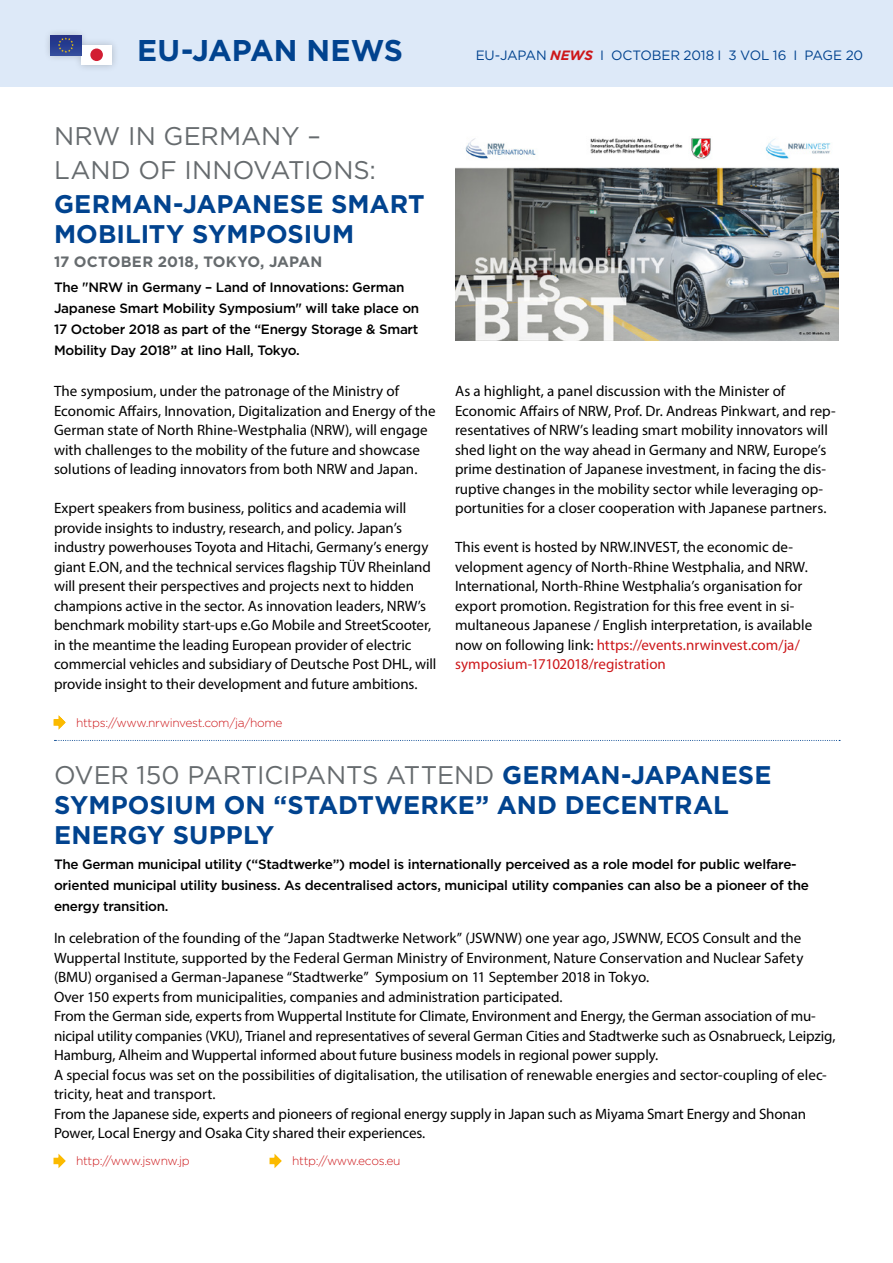
<style>
.page{position:relative;width:893px;height:1263px;background:#fff}
.page>*{position:absolute;margin:0;border:0;box-sizing:border-box;transform-origin:0 0}
.t1{font:700 30px "Gotham";letter-spacing:-.005em;color:#01438f}
.t2{font:700 25.5px/30px "Gotham";letter-spacing:.005em;color:#01438f}
.t3{font:25.5px/34.2px "Gotham";letter-spacing:.005em;color:#666b6e}
.t4{font:15px/19.5px "Myriad Pro";letter-spacing:-.005em;color:#000}
.t5{font:700 15px "Gotham";letter-spacing:.01em;color:#666b6e}
.t6{font:500 13.5px/21px "Gotham";letter-spacing:-.02em;color:#000}
.t7{font:13.5px "Gotham";letter-spacing:-.015em;color:#01438f}
.t8{font:300 12px "Gotham";letter-spacing:-.025em;color:#cd171a}
.s1{font-size:24px}
.s2{font-weight:700;font-style:italic;color:#cd171a}
.s3{color:#cd171a}
.s4{font-weight:400;color:#666b6e}
</style>
<div class="page">
<div style="left:0;top:0;width:893px;height:86px;background:#dde9f8"></div>
<div style="left:43px;top:27px;width:77px;height:45px;background:#000;opacity:.21"></div>
<div style="left:81px;top:45px;width:31px;height:20px;background:#fff"></div>
<div style="left:90px;top:49px;width:13px;height:12px;background:#d21e33;border-radius:50%"></div>
<div style="left:51px;top:35px;width:30px;height:20px;background:linear-gradient(to bottom,#212f85,#2f4a9a)"></div>
<svg style="left:58px;top:37px;width:16px;height:16px"></svg>
<img style="left:455px;top:138px;width:383px;height:202px">
<svg style="left:55px;top:740px;width:785px;height:1px"></svg>
<svg style="left:53px;top:715px;width:13px;height:15px"></svg>
<svg style="left:53px;top:1153px;width:13px;height:16px"></svg>
<svg style="left:269px;top:1153px;width:13px;height:16px"></svg>
<h1 class="t1" style="left:137px;top:30px;width:258px">CENTRE’<span class="s1">S</span> NEWS</h1>
<h1 class="t1" style="left:137px;top:30px;width:267px">EU-JAPAN NEWS</h1>
<p class="t7" style="left:476px;top:46px;width:389px">EU-JAPAN <span class="s2">NEWS</span> I OCTOBER 2018 I 3 VOL 16 I PAGE 20</p>
<h2 class="t3" style="left:54px;top:118px;width:324px">NRW IN GERMANY –<br>LAND OF INNOVATIONS:</h2>
<h2 class="t2" style="left:54px;top:189px;width:372px">GERMAN-JAPANESE SMART<br>MOBILITY SYMPOSIUM</h2>
<p class="t5" style="left:54px;top:252px;width:270px">17 OCTOBER 2018, TOKYO, JAPAN</p>
<p class="t6" style="left:54px;top:277px;width:367px">The "NRW in Germany – Land of Innovations: German Japanese Smart Mobility Symposium" will take place on 17 October 2018 as part of the “Energy Storage &amp; Smart Mobility Day 2018” at Iino Hall, Tokyo.</p>
<p class="t4" style="left:54px;top:381px;width:383px">The symposium, under the patronage of the Ministry of Economic Affairs, Innovation, Digitalization and Energy of the German state of North Rhine-Westphalia (NRW), will engage with challenges to the mobility of the future and showcase solutions of leading innovators from both NRW and Japan.</p>
<p class="t4" style="left:54px;top:498px;width:384px">Expert speakers from business, politics and academia will provide insights to industry, research, and policy. Japan’s industry powerhouses Toyota and Hitachi, Germany’s energy giant E.ON, and the technical services flagship TÜV Rheinland will present their perspectives and projects next to hidden champions active in the sector. As innovation leaders, NRW’s benchmark mobility start-ups e.Go Mobile and StreetScooter, in the meantime the leading European provider of electric commercial vehicles and subsidiary of Deutsche Post DHL, will provide insight to their development and future ambitions.</p>
<p class="t4" style="left:455px;top:381px;width:382px">As a highlight, a panel discussion with the Minister of Economic Affairs of NRW, Prof. Dr. Andreas Pinkwart, and rep&shy;resentatives of NRW’s leading smart mobility innovators will shed light on the way ahead in Germany and NRW, Europe’s prime destination of Japanese investment, in facing the dis&shy;ruptive changes in the mobility sector while leveraging op&shy;portunities for a closer cooperation with Japanese partners.</p>
<p class="t4" style="left:455px;top:537px;width:359px">This event is hosted by NRW.INVEST, the economic de&shy;velopment agency of North-Rhine Westphalia, and NRW.<br>International, North-Rhine Westphalia’s organisation for export promotion. Registration for this free event in si&shy;multaneous Japanese / English interpretation, is available now on following link: <span class="s3">https://events.nrwinvest.com/ja/ symposium-17102018/registration</span></p>
<p class="t8" style="left:76px;top:715px;width:208px">https://www.nrwinvest.com/ja/home</p>
<h2 class="t2" style="left:54px;top:759px;width:719px"><span class="s4">OVER 150 PARTICIPANTS ATTEND</span> GERMAN-JAPANESE<br>SYMPOSIUM ON “STADTWERKE” AND DECENTRAL<br>ENERGY SUPPLY</h2>
<p class="t6" style="left:54px;top:853px;width:756px">The German municipal utility (“Stadtwerke”) model is internationally perceived as a role model for public welfare&shy;oriented municipal utility business. As decentralised actors, municipal utility companies can also be a pioneer of the energy transition.</p>
<p class="t4" style="left:54px;top:928px;width:783px">In celebration of the founding of the “Japan Stadtwerke Network” (JSWNW) one year ago, JSWNW, ECOS Consult and the Wuppertal Institute, supported by the Federal German Ministry of Environment, Nature Conservation and Nuclear Safety (BMU) organised a German-Japanese “Stadtwerke” Symposium on 11 September 2018 in Tokyo.<br>Over 150 experts from municipalities, companies and administration participated.<br>From the German side, experts from Wuppertal Institute for Climate, Environment and Energy, the German association of mu&shy;nicipal utility companies (VKU), Trianel and representatives of several German Cities and Stadtwerke such as Osnabrueck, Leipzig, Hamburg, Alheim and Wuppertal informed about future business models in regional power supply.<br>A special focus was set on the possibilities of digitalisation, the utilisation of renewable energies and sector-coupling of elec&shy;tricity, heat and transport.<br>From the Japanese side, experts and pioneers of regional energy supply in Japan such as Miyama Smart Energy and Shonan Power, Local Energy and Osaka City shared their experiences.</p>
<p class="t8" style="left:76px;top:1153px;width:115px">http://www.jswnw.jp</p>
<p class="t8" style="left:292px;top:1153px;width:110px">http://www.ecos.eu</p>
</div>
